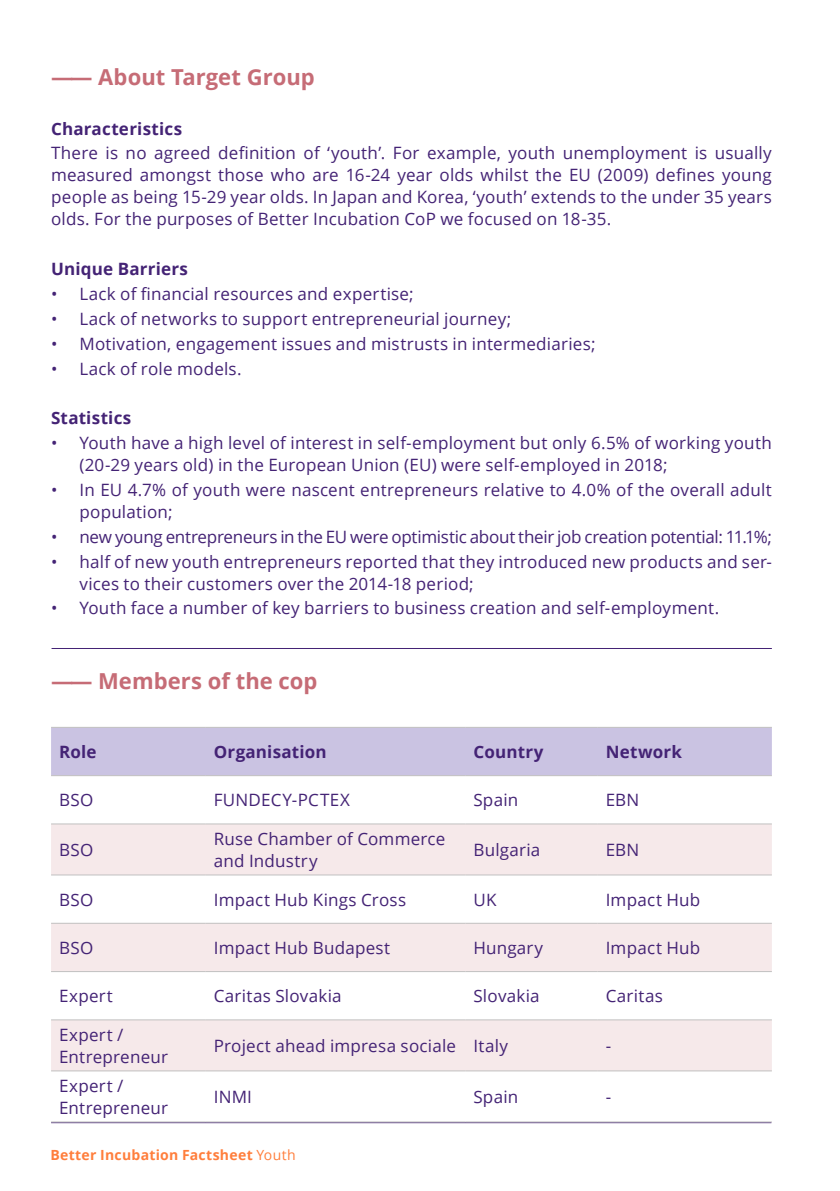
<style>
.page{position:relative;width:840px;height:1191px;background:#fff}
.page>*{position:absolute;margin:0;border:0;box-sizing:border-box;transform-origin:0 0}
.t1{font:700 22px "Open Sans";color:#c66c76}
.t2{font:17px/22px "Open Sans";letter-spacing:.015em;color:#442375}
.t3{font:17px "Open Sans";letter-spacing:-.015em;color:#442375}
.t4{font:700 17px "Open Sans";letter-spacing:.01em;color:#442375}
.t5{font:700 14px "Open Sans";letter-spacing:.02em;color:#ff7e3c}
.s1{font-weight:400}
</style>
<div class="page">
<hr style="left:51px;top:1122px;width:720px;height:1px;background:#442375">
<hr style="left:51px;top:648px;width:720px;height:1px;background:#442375">
<div style="left:51px;top:728px;width:720px;height:47px;background:#cac3e2"></div>
<svg style="left:51px;top:824px;width:720px;height:246px;fill:#f6e9ea"></svg>
<hr style="left:51px;top:727px;width:155px;height:1px;background:#c1c0c0">
<hr style="left:206px;top:727px;width:259px;height:1px;background:#c1c0c0">
<hr style="left:465px;top:727px;width:132px;height:1px;background:#c1c0c0">
<hr style="left:597px;top:727px;width:174px;height:1px;background:#c1c0c0">
<hr style="left:51px;top:775px;width:155px;height:1px;background:#c1c0c0">
<hr style="left:206px;top:775px;width:259px;height:1px;background:#c1c0c0">
<hr style="left:465px;top:775px;width:132px;height:1px;background:#c1c0c0">
<hr style="left:597px;top:775px;width:174px;height:1px;background:#c1c0c0">
<hr style="left:51px;top:823px;width:155px;height:1px;background:#c1c0c0">
<hr style="left:206px;top:823px;width:259px;height:1px;background:#c1c0c0">
<hr style="left:465px;top:823px;width:132px;height:1px;background:#c1c0c0">
<hr style="left:597px;top:823px;width:174px;height:1px;background:#c1c0c0">
<hr style="left:51px;top:874px;width:155px;height:1px;background:#c1c0c0">
<hr style="left:206px;top:874px;width:259px;height:1px;background:#c1c0c0">
<hr style="left:465px;top:874px;width:132px;height:1px;background:#c1c0c0">
<hr style="left:597px;top:874px;width:174px;height:1px;background:#c1c0c0">
<hr style="left:51px;top:922px;width:155px;height:1px;background:#c1c0c0">
<hr style="left:206px;top:922px;width:259px;height:1px;background:#c1c0c0">
<hr style="left:465px;top:922px;width:132px;height:1px;background:#c1c0c0">
<hr style="left:597px;top:922px;width:174px;height:1px;background:#c1c0c0">
<hr style="left:51px;top:971px;width:155px;height:1px;background:#c1c0c0">
<hr style="left:206px;top:971px;width:259px;height:1px;background:#c1c0c0">
<hr style="left:465px;top:971px;width:132px;height:1px;background:#c1c0c0">
<hr style="left:597px;top:971px;width:174px;height:1px;background:#c1c0c0">
<hr style="left:51px;top:1019px;width:155px;height:1px;background:#c1c0c0">
<hr style="left:206px;top:1019px;width:259px;height:1px;background:#c1c0c0">
<hr style="left:465px;top:1019px;width:132px;height:1px;background:#c1c0c0">
<hr style="left:597px;top:1019px;width:174px;height:1px;background:#c1c0c0">
<hr style="left:51px;top:1070px;width:155px;height:1px;background:#c1c0c0">
<hr style="left:206px;top:1070px;width:259px;height:1px;background:#c1c0c0">
<hr style="left:465px;top:1070px;width:132px;height:1px;background:#c1c0c0">
<hr style="left:597px;top:1070px;width:174px;height:1px;background:#c1c0c0">
<hr style="left:51px;top:1121px;width:155px;height:1px;background:#c1c0c0">
<hr style="left:206px;top:1121px;width:259px;height:1px;background:#c1c0c0">
<hr style="left:465px;top:1121px;width:132px;height:1px;background:#c1c0c0">
<hr style="left:597px;top:1121px;width:174px;height:1px;background:#c1c0c0">
<p class="t1" style="left:51px;top:61px;width:265px">—— About Target Group</p>
<p class="t4" style="left:51px;top:116px;width:132px">Characteristics</p>
<p class="t2" style="left:51px;top:142px;width:722px;text-align:justify">There is no agreed definition of ‘youth’. For example, youth unemployment is usually measured amongst those who are 16-24 year olds whilst the EU (2009) defines young people as being 15-29 year olds. In Japan and Korea, ‘youth’ extends to the under 35 years olds. For the purposes of Better Incubation CoP we focused on 18-35.</p>
<p class="t4" style="left:51px;top:257px;width:138px">Unique Barriers</p>
<p class="t2" style="left:51px;top:282px;width:364px">• Lack of financial resources and expertise;</p>
<p class="t2" style="left:51px;top:307px;width:461px">• Lack of networks to support entrepreneurial journey;</p>
<p class="t2" style="left:51px;top:332px;width:545px">• Motivation, engagement issues and mistrusts in intermediaries;</p>
<p class="t2" style="left:51px;top:357px;width:192px">• Lack of role models.</p>
<p class="t4" style="left:51px;top:406px;width:82px">Statistics</p>
<p class="t2" style="left:79px;top:431px;width:693px;text-indent:-28px">• Youth have a high level of interest in self-employment but only 6.5% of working youth (20-29 years old) in the European Union (EU) were self-employed in 2018;</p>
<p class="t2" style="left:79px;top:478px;width:693px;text-indent:-28px">• In EU 4.7% of youth were nascent entrepreneurs relative to 4.0% of the overall adult population;</p>
<p class="t3" style="left:51px;top:525px;width:722px">• new young entrepreneurs in the EU were optimistic about their job creation potential: 11.1%;</p>
<p class="t2" style="left:79px;top:550px;width:693px;text-indent:-28px">• half of new youth entrepreneurs reported that they introduced new products and ser&shy;vices to their customers over the 2014-18 period;</p>
<p class="t2" style="left:51px;top:597px;width:669px">• Youth face a number of key barriers to business creation and self-employment.</p>
<p class="t1" style="left:51px;top:665px;width:268px">—— Members of the cop</p>
<p class="t4" style="left:59px;top:740px;width:39px">Role</p>
<p class="t4" style="left:214px;top:740px;width:114px">Organisation</p>
<p class="t4" style="left:473px;top:740px;width:72px">Country</p>
<p class="t4" style="left:605px;top:740px;width:78px">Network</p>
<p class="t2" style="left:59px;top:788px;width:36px">BSO</p>
<p class="t2" style="left:214px;top:788px;width:138px">FUNDECY-PCTEX</p>
<p class="t2" style="left:473px;top:788px;width:46px">Spain</p>
<p class="t2" style="left:605px;top:788px;width:35px">EBN</p>
<p class="t2" style="left:59px;top:838px;width:36px">BSO</p>
<p class="t2" style="left:214px;top:827px;width:233px">Ruse Chamber of Commerce and Industry</p>
<p class="t2" style="left:473px;top:838px;width:68px">Bulgaria</p>
<p class="t2" style="left:605px;top:838px;width:35px">EBN</p>
<p class="t2" style="left:59px;top:888px;width:36px">BSO</p>
<p class="t2" style="left:214px;top:888px;width:194px">Impact Hub Kings Cross</p>
<p class="t2" style="left:473px;top:888px;width:25px">UK</p>
<p class="t2" style="left:605px;top:888px;width:96px">Impact Hub</p>
<p class="t2" style="left:59px;top:936px;width:36px">BSO</p>
<p class="t2" style="left:214px;top:936px;width:178px">Impact Hub Budapest</p>
<p class="t2" style="left:473px;top:936px;width:71px">Hungary</p>
<p class="t2" style="left:605px;top:936px;width:96px">Impact Hub</p>
<p class="t2" style="left:59px;top:984px;width:55px">Expert</p>
<p class="t2" style="left:214px;top:984px;width:129px">Caritas Slovakia</p>
<p class="t2" style="left:473px;top:984px;width:68px">Slovakia</p>
<p class="t2" style="left:605px;top:984px;width:59px">Caritas</p>
<p class="t2" style="left:59px;top:1023px;width:110px">Expert /<br>Entrepreneur</p>
<p class="t2" style="left:214px;top:1034px;width:296px">Project ahead impresa sociale Italy</p>
<p class="t2" style="left:605px;top:1034px;width:7px">-</p>
<p class="t2" style="left:59px;top:1074px;width:110px">Expert /<br>Entrepreneur</p>
<p class="t2" style="left:214px;top:1085px;width:40px">INMI</p>
<p class="t2" style="left:473px;top:1085px;width:46px">Spain</p>
<p class="t2" style="left:605px;top:1085px;width:7px">-</p>
<p class="t5" style="left:50px;top:1144px;width:247px">Better Incubation Factsheet <span class="s1">Youth</span></p>
</div>
